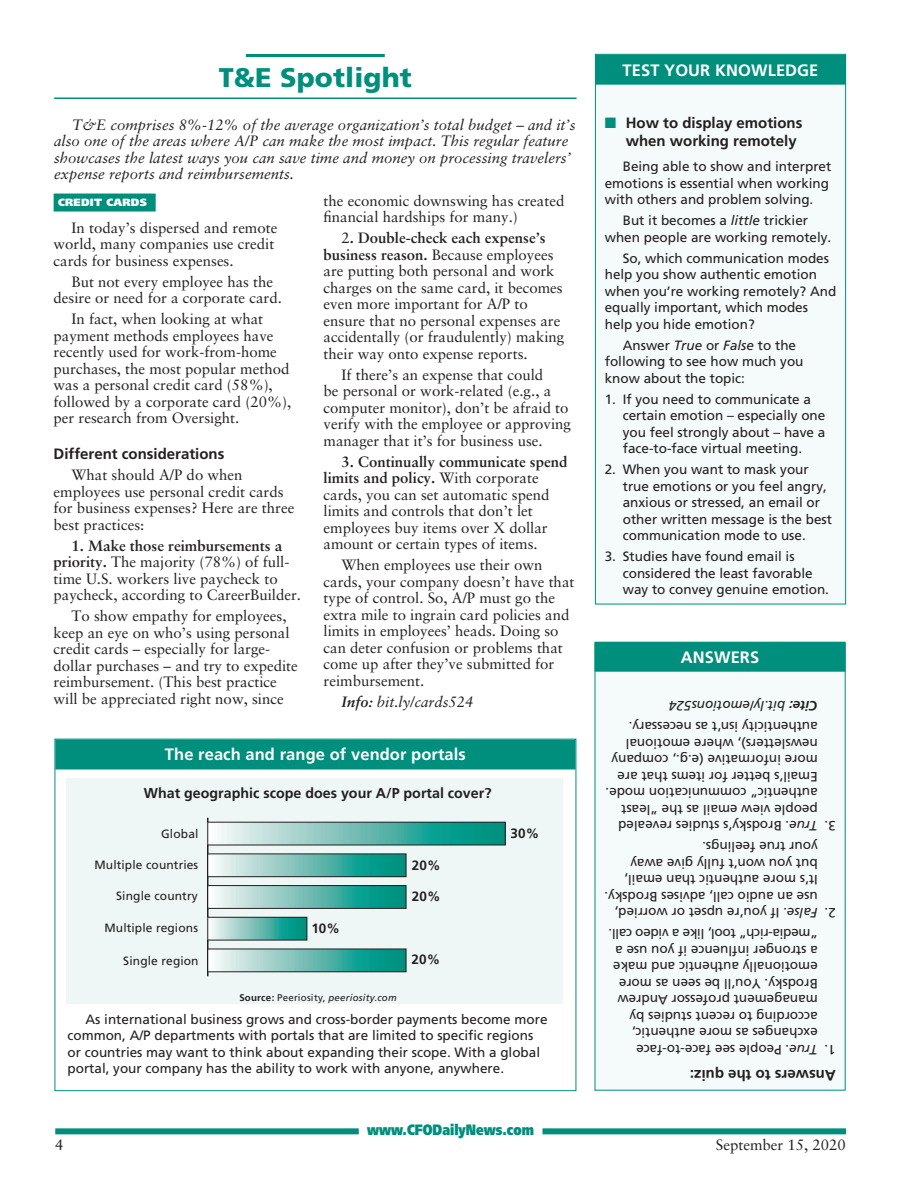
<style>
.page{position:relative;width:918px;height:1188px;background:#fff}
.page>*{position:absolute;margin:0;border:0;box-sizing:border-box;transform-origin:0 0}
.t1{font:900 27px "Frutiger";letter-spacing:.005em;color:#008f7d}
.t2{font:700 16.5px "Frutiger";letter-spacing:.005em;color:#fff}
.t3{font:15px/16.5px "Sabon";color:#231f20}
.t4{font:italic 15px/16.5px "Sabon";color:#231f20}
.t5{font:700 15px/18px "Frutiger";color:#231f20}
.t6{font:900 15px "Frutiger";color:#008f7d;scale:.8 1}
.t7{font:700 14.25px "Frutiger";color:#231f20}
.t8{font:13.5px/16.5px "Frutiger";color:#231f20}
.t9{font:italic 13.5px "Frutiger";color:#231f20}
.t10{font:700 13.5px "Frutiger";letter-spacing:.015em;color:#231f20}
.t11{font:12px "Frutiger";letter-spacing:.01em;color:#231f20}
.t12{font:900 10.5px "Frutiger";letter-spacing:.025em;color:#fff}
.t13{font:italic 9.75px "Frutiger";letter-spacing:.02em;color:#231f20}
.s1{font-weight:700}
.s2{font-weight:700;font-style:normal}
.s3{font-style:normal}
.s4{color:#008f7d}
.s5{font-style:italic}
.s6{color:#fff}
</style>
<div class="page">
<div style="left:55px;top:1128px;width:791px;height:6px;background:#008f7d"></div>
<div style="left:359px;top:1125px;width:183px;height:18px;background:#fff"></div>
<div style="left:55px;top:739px;width:521px;height:30px;background:#008f7d"></div>
<div style="left:66px;top:778px;width:497px;height:226px;background:#eef7f6"></div>
<hr style="left:207px;top:818px;width:2px;height:158px;background:#231f20">
<svg style="left:209px;top:824px;width:295px;height:19px;background:#6dbfb6"></svg>
<div style="left:207px;top:822px;width:299px;height:23px;border:1px solid #231f20"></div>
<svg style="left:209px;top:856px;width:195px;height:19px;background:#6ebfb6"></svg>
<div style="left:207px;top:854px;width:199px;height:23px;border:1px solid #231f20"></div>
<svg style="left:209px;top:887px;width:195px;height:20px;background:#6ebfb6"></svg>
<div style="left:207px;top:885px;width:199px;height:24px;border:1px solid #231f20"></div>
<svg style="left:209px;top:917px;width:99px;height:23px;background:#6ebeb6"></svg>
<div style="left:207px;top:917px;width:100px;height:23px;border:1px solid #231f20"></div>
<svg style="left:209px;top:951px;width:195px;height:19px;background:#6ebfb6"></svg>
<div style="left:207px;top:949px;width:199px;height:23px;border:1px solid #231f20"></div>
<div style="left:595px;top:643px;width:250px;height:447px;background:#f5fafa"></div>
<div style="left:595px;top:642px;width:251px;height:30px;background:#008f7d"></div>
<div style="left:595px;top:54px;width:251px;height:550px;background:#f5fafa"></div>
<div style="left:595px;top:54px;width:251px;height:550px;border:1px solid #008f7d"></div>
<div style="left:595px;top:55px;width:251px;height:30px;background:#008f7d"></div>
<div style="left:54px;top:194px;width:102px;height:18px;background:#008f7d"></div>
<hr style="left:246px;top:54px;width:139px;height:3px;background:#008f7d">
<hr style="left:54px;top:98px;width:523px;height:1px;background:#008f7d">
<h1 class="t1" style="left:219px;top:61px;width:195px">T&amp;E Spotlight</h1>
<p class="t4" style="left:54px;top:116px;width:523px;text-indent:18px">T&amp;E comprises 8%-12% of the average organization’s total budget – and it’s also one of the areas where A/P can make the most impact. This regular feature showcases the latest ways you can save time and money on processing travelers’ expense reports and reimbursements.</p>
<p class="t12" style="left:58px;top:196px;width:90px">CREDIT CARDS</p>
<p class="t3" style="left:54px;top:219px;width:225px;text-indent:18px">In today’s dispersed and remote world, many companies use credit cards for business expenses.</p>
<p class="t3" style="left:54px;top:273px;width:230px;text-indent:18px">But not every employee has the desire or need for a corporate card.</p>
<p class="t3" style="left:54px;top:310px;width:239px;text-indent:18px">In fact, when looking at what payment methods employees have recently used for work-from-home purchases, the most popular method was a personal credit card (58%), followed by a corporate card (20%), per research from Oversight.</p>
<p class="t5" style="left:54px;top:445px;width:172px">Different considerations</p>
<p class="t3" style="left:54px;top:466px;width:242px;text-indent:18px">What should A/P do when employees use personal credit cards for business expenses? Here are three best practices:</p>
<p class="t3" style="left:54px;top:537px;width:249px;text-indent:18px"><span class="s1">1. Make those reimbursements a priority.</span> The majority (78%) of full&shy;time U.S. workers live paycheck to paycheck, according to CareerBuilder.</p>
<p class="t3" style="left:54px;top:607px;width:246px;text-indent:18px">To show empathy for employees, keep an eye on who’s using personal credit cards – especially for large&shy;dollar purchases – and try to expedite reimbursement. (This best practice will be appreciated right now, since</p>
<p class="t3" style="left:324px;top:192px;width:242px">the economic downswing has created financial hardships for many.)</p>
<p class="t3" style="left:324px;top:230px;width:242px;text-indent:18px">2<span class="s1">. Double-check each expense’s business reason.</span> Because employees are putting both personal and work charges on the same card, it becomes even more important for A/P to ensure that no personal expenses are accidentally (or fraudulently) making their way onto expense reports.</p>
<p class="t3" style="left:324px;top:366px;width:249px;text-indent:18px">If there’s an expense that could<br>be personal or work-related (e.g., a computer monitor), don’t be afraid to verify with the employee or approving manager that it’s for business use.</p>
<p class="t3" style="left:324px;top:453px;width:245px;text-indent:18px"><span class="s1">3. Continually communicate spend limits and policy.</span> With corporate cards, you can set automatic spend limits and controls that don’t let employees buy items over X dollar amount or certain types of items.</p>
<p class="t3" style="left:324px;top:557px;width:252px;text-indent:18px">When employees use their own cards, your company doesn’t have that type of control. So, A/P must go the extra mile to ingrain card policies and limits in employees’ heads. Doing so can deter confusion or problems that come up after they’ve submitted for reimbursement.</p>
<p class="t4" style="left:342px;top:693px;width:133px"><span class="s1">Info:</span> bit.ly/cards524</p>
<p class="t2" style="left:165px;top:745px;width:302px">The reach and range of vendor portals</p>
<p class="t7" style="left:144px;top:784px;width:349px">What geographic scope does your A/P portal cover?</p>
<p class="t11" style="left:161px;top:827px;width:39px">Global</p>
<p class="t11" style="left:94px;top:858px;width:105px">Multiple countries</p>
<p class="t11" style="left:116px;top:889px;width:83px">Single country</p>
<p class="t11" style="left:104px;top:921px;width:95px">Multiple regions</p>
<p class="t10" style="left:311px;top:920px;width:30px">10%</p>
<p class="t10" style="left:412px;top:857px;width:30px">20%</p>
<p class="t10" style="left:412px;top:888px;width:30px">20%</p>
<p class="t11" style="left:123px;top:954px;width:77px">Single region</p>
<p class="t10" style="left:411px;top:952px;width:30px">20%</p>
<p class="t13" style="left:239px;top:991px;width:159px"><span class="s2">Source:</span> <span class="s3">Peeriosity,</span> peeriosity.com</p>
<p class="t10" style="left:510px;top:826px;width:30px">30%</p>
<p class="t8" style="left:68px;top:1011px;width:482px;text-indent:18px">As international business grows and cross-border payments become more common, A/P departments with portals that are limited to specific regions or countries may want to think about expanding their scope. With a global portal, your company has the ability to work with anyone, anywhere.</p>
<p class="t2" style="left:623px;top:60px;width:197px">TEST YOUR KNOWLEDGE</p>
<p class="t5" style="left:626px;top:114px;width:178px;text-indent:-21px"><span class="s4">■</span> How to display emotions when working remotely</p>
<p class="t8" style="left:605px;top:158px;width:228px;text-indent:18px">Being able to show and interpret emotions is essential when working with others and problem solving.</p>
<p class="t8" style="left:605px;top:212px;width:228px;text-align:center">But it becomes a <span class="s5">little</span> trickier<br>when people are working remotely.</p>
<p class="t8" style="left:605px;top:250px;width:233px;text-indent:18px">So, which communication modes help you show authentic emotion when you’re working remotely? And equally important, which modes help you hide emotion?</p>
<p class="t8" style="left:605px;top:337px;width:200px;text-indent:18px">Answer <span class="s5">True</span> or <span class="s5">False</span> to the following to see how much you know about the topic:</p>
<p class="t8" style="left:623px;top:391px;width:204px;text-indent:-18px">1. If you need to communicate a certain emotion – especially one you feel strongly about – have a face-to-face virtual meeting.</p>
<p class="t8" style="left:623px;top:461px;width:211px;text-indent:-18px">2. When you want to mask your true emotions or you feel angry, anxious or stressed, an email or other written message is the best communication mode to use.</p>
<p class="t8" style="left:623px;top:548px;width:208px;text-indent:-18px">3. Studies have found email is considered the least favorable way to convey genuine emotion.</p>
<p class="t2" style="left:681px;top:647px;width:80px">ANSWERS</p>
<p class="t9" style="left:818px;top:714px;width:150px;rotate:-180deg"><span class="s1">Cite:</span> bit.ly/emotions524</p>
<p class="t8" style="left:818px;top:818px;width:214px;rotate:-180deg">people view email as the “least authentic” communication mode.<br>Email’s better for items that are more informative (e.g., company newsletters), where emotional authenticity isn’t as necessary.</p>
<p class="t8" style="left:818px;top:834px;width:201px;rotate:-180deg"><span class="s5">True</span>. Brodsky’s studies revealed</p>
<p class="t8" style="left:836px;top:834px;width:13px;rotate:-180deg">3.</p>
<p class="t8" style="left:818px;top:905px;width:215px;rotate:-180deg">use an audio call, advises Brodsky.<br>It’s more authentic than email, but you won’t fully give away your true feelings.</p>
<p class="t8" style="left:818px;top:921px;width:205px;rotate:-180deg"><span class="s5">False</span>. If you’re upset or worried,</p>
<p class="t8" style="left:836px;top:921px;width:13px;rotate:-180deg">2.</p>
<p class="t8" style="left:818px;top:1041px;width:211px;rotate:-180deg">exchanges as more authentic, according to recent studies by management professor Andrew<br>Brodsky. You’ll be seen as more emotionally authentic and make a stronger influence if you use a “media-rich” tool, like a video call.</p>
<p class="t8" style="left:818px;top:1058px;width:183px;rotate:-180deg"><span class="s5">True</span>. People see face-to-face</p>
<p class="t8" style="left:836px;top:1058px;width:13px;rotate:-180deg">1.</p>
<p class="t5" style="left:836px;top:1084px;width:147px;rotate:-180deg">Answers to the quiz:</p>
<p class="t6" style="left:359px;top:1120px;width:231px"><span class="s6">x</span>www.CFODailyNews.com<span class="s6">x</span></p>
<p class="t3" style="left:55px;top:1137px;width:10px">4</p>
<p class="t3" style="left:716px;top:1137px;width:132px">September 15, 2020</p>
</div>
